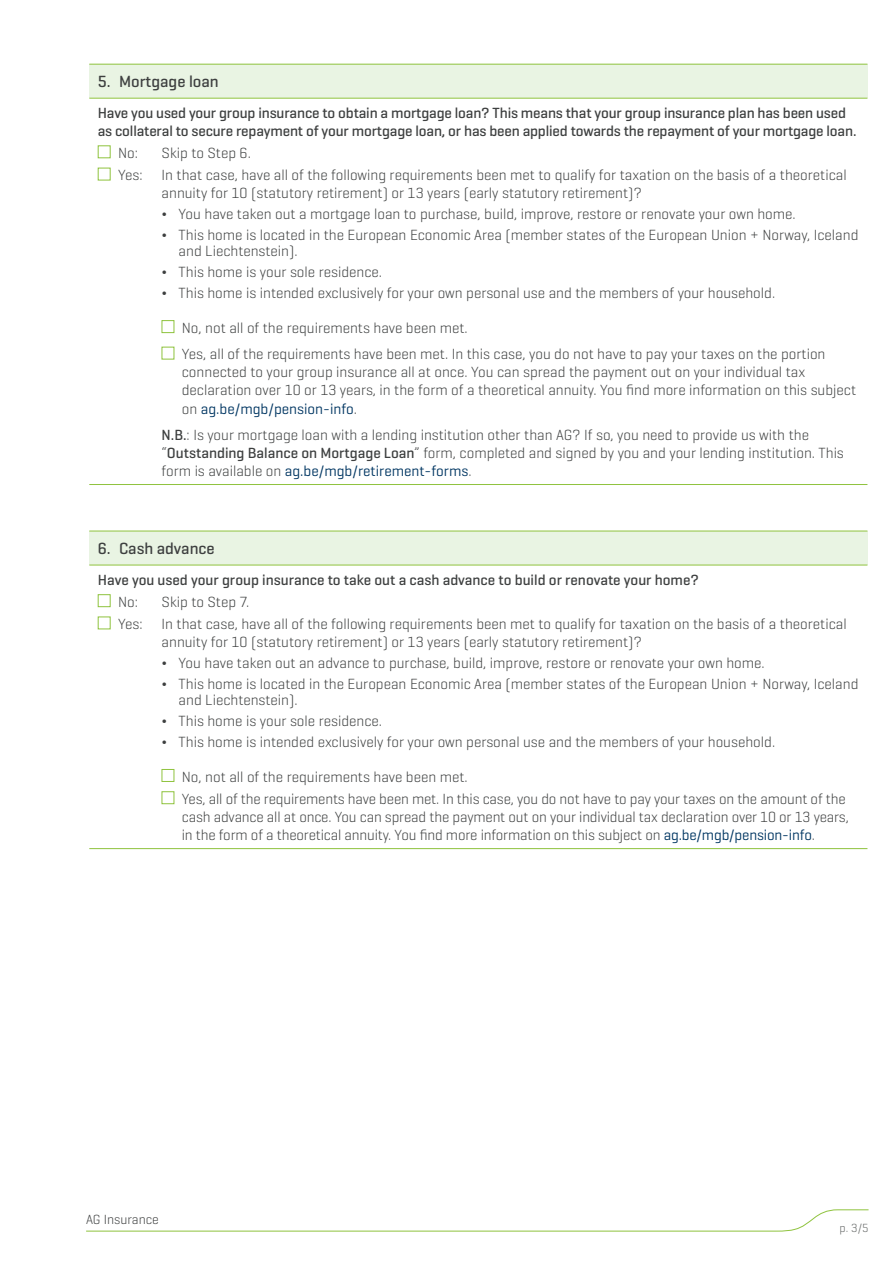
<style>
.page{position:relative;width:893px;height:1263px;background:#fff}
.page>*{position:absolute;margin:0;border:0;box-sizing:border-box;transform-origin:0 0}
.t1{font:500 16.5px "Geogrotesque";color:#3d3f3f}
.t2{font:300 15px/18px "Geogrotesque";color:#3d3f3f}
.t3{font:500 15px/18px "Geogrotesque";letter-spacing:-.01em;color:#3d3f3f}
.t4{font:300 13.5px "Geogrotesque";color:#3d3f3f}
.t5{font:300 12px "Geogrotesque";color:#646766}
.s1{font-weight:500}
.s2{font-weight:400;color:#003662}
</style>
<div class="page">
<div style="left:89px;top:64px;width:778px;height:34px;background:#e9f4e3"></div>
<hr style="left:89px;top:64px;width:778px;height:1px;background:#8fc33e">
<hr style="left:89px;top:98px;width:778px;height:1px;background:#8fc33e">
<hr style="left:89px;top:484px;width:778px;height:1px;background:#8fc33e">
<div style="left:98px;top:145px;width:13px;height:13px;border:1px solid #8fc33e"></div>
<div style="left:162px;top:320px;width:12px;height:13px;border:1px solid #8fc33e"></div>
<div style="left:89px;top:531px;width:778px;height:34px;background:#e9f4e3"></div>
<hr style="left:89px;top:848px;width:778px;height:1px;background:#8fc33e">
<hr style="left:89px;top:531px;width:778px;height:1px;background:#8fc33e">
<hr style="left:89px;top:565px;width:778px;height:1px;background:#8fc33e">
<div style="left:98px;top:594px;width:13px;height:13px;border:1px solid #8fc33e"></div>
<div style="left:162px;top:769px;width:12px;height:13px;border:1px solid #8fc33e"></div>
<div style="left:162px;top:791px;width:12px;height:13px;border:1px solid #8fc33e"></div>
<svg style="left:86px;top:1209px;width:783px;height:23px"></svg>
<p class="t1" style="left:98px;top:71px;width:122px">5. Mortgage loan</p>
<p class="t3" style="left:98px;top:103px;width:760px">Have you used your group insurance to obtain a mortgage loan? This means that your group insurance plan has been used as collateral to secure repayment of your mortgage loan, or has been applied towards the repayment of your mortgage loan.</p>
<p class="t2" style="left:118px;top:144px;width:21px">No:</p>
<p class="t2" style="left:162px;top:144px;width:91px">Skip to Step 6.</p>
<p class="t2" style="left:118px;top:166px;width:26px">Yes:</p>
<p class="t2" style="left:162px;top:166px;width:687px">In that case, have all of the following requirements been met to qualify for taxation on the basis of a theoretical annuity for 10 (statutory retirement) or 13 years (early statutory retirement)?</p>
<p class="t2" style="left:162px;top:203px;width:698px;line-height:20.7px"><span class="s1">¬</span> You have taken out a mortgage loan to purchase, build, improve, restore or renovate your own home.<br><span class="s1">¬</span> This home is located in the European Economic Area (member states of the European Union + Norway, Iceland</p>
<p class="t2" style="left:162px;top:240px;width:615px;line-height:20.7px;text-indent:17px">and Liechtenstein).<br><span class="s1">¬</span> This home is your sole residence.<br><span class="s1">¬</span> This home is intended exclusively for your own personal use and the members of your household.</p>
<p class="t2" style="left:182px;top:314px;width:645px;line-height:26.5px">No, not all of the requirements have been met.<br>Yes, all of the requirements have been met. In this case, you do not have to pay your taxes on the portion</p>
<p class="t2" style="left:182px;top:363px;width:676px">connected to your group insurance all at once. You can spread the payment out on your individual tax declaration over 10 or 13 years, in the form of a theoretical annuity. You find more information on this subject on <span class="s2">ag.be/mgb/pension-info</span>.</p>
<p class="t2" style="left:162px;top:425px;width:684px"><span class="s1">N.B.</span>: Is your mortgage loan with a lending institution other than AG? If so, you need to provide us with the “<span class="s1">Outstanding Balance on Mortgage Loan</span>” form, completed and signed by you and your lending institution. This form is available on <span class="s2">ag.be/mgb/retirement-forms</span>.</p>
<p class="t1" style="left:98px;top:538px;width:118px">6. Cash advance</p>
<p class="t3" style="left:98px;top:570px;width:603px">Have you used your group insurance to take out a cash advance to build or renovate your home?</p>
<p class="t2" style="left:118px;top:592px;width:21px">No:</p>
<p class="t2" style="left:162px;top:592px;width:89px">Skip to Step 7.</p>
<p class="t2" style="left:118px;top:615px;width:26px">Yes:</p>
<p class="t2" style="left:162px;top:615px;width:687px">In that case, have all of the following requirements been met to qualify for taxation on the basis of a theoretical annuity for 10 (statutory retirement) or 13 years (early statutory retirement)?</p>
<p class="t2" style="left:162px;top:652px;width:698px;line-height:20.7px"><span class="s1">¬</span> You have taken out an advance to purchase, build, improve, restore or renovate your own home.<br><span class="s1">¬</span> This home is located in the European Economic Area (member states of the European Union + Norway, Iceland</p>
<p class="t2" style="left:162px;top:689px;width:615px;line-height:20.7px;text-indent:17px">and Liechtenstein).<br><span class="s1">¬</span> This home is your sole residence.<br><span class="s1">¬</span> This home is intended exclusively for your own personal use and the members of your household.</p>
<p class="t2" style="left:182px;top:765px;width:665px;line-height:22.2px">No, not all of the requirements have been met.<br>Yes, all of the requirements have been met. In this case, you do not have to pay your taxes on the amount of the</p>
<p class="t2" style="left:182px;top:807px;width:668px">cash advance all at once. You can spread the payment out on your individual tax declaration over 10 or 13 years, in the form of a theoretical annuity. You find more information on this subject on <span class="s2">ag.be/mgb/pension-info</span>.</p>
<p class="t4" style="left:86px;top:1210px;width:74px">AG Insurance</p>
<p class="t5" style="left:840px;top:1220px;width:30px">p. 3/5</p>
</div>
